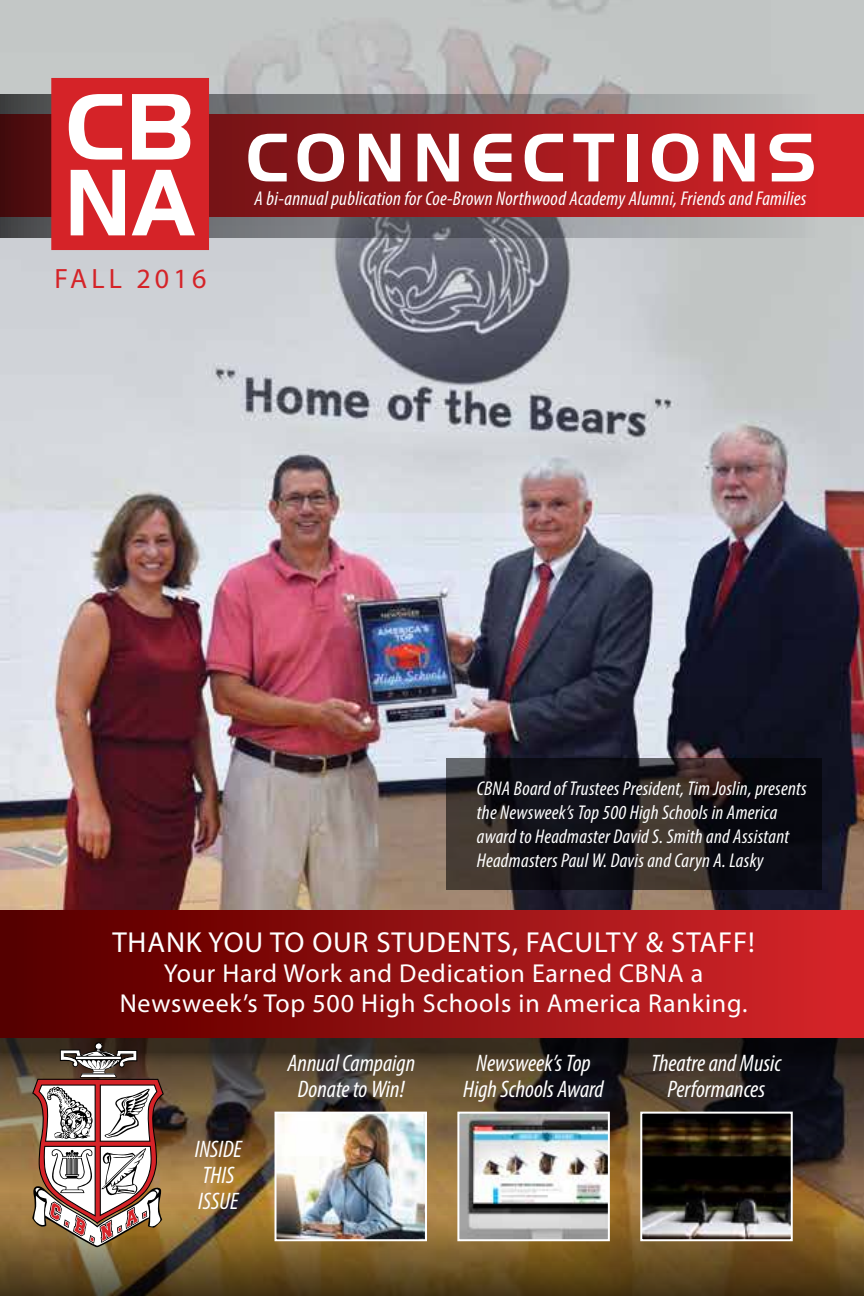
<style>
.page{position:relative;width:864px;height:1296px;background:#fff}
.page>*{position:absolute;margin:0;border:0;box-sizing:border-box;transform-origin:0 0}
.t1{font:700 71.6px "Handel Got D";letter-spacing:.11em;color:#fff}
.t2{font:29px "Myriad Pro";letter-spacing:.03em;color:#fff}
.t3{font:28px "Myriad Pro";letter-spacing:.15em;color:#d52328}
.t4{font:26px/30px "Myriad Pro";letter-spacing:.03em;color:#fff;text-align:center}
.t5{font:italic condensed 24px/26px "Myriad Pro";color:#fff;text-align:center}
.t6{font:italic condensed 20px/24px "Myriad Pro";letter-spacing:.015em;color:#fff}
</style>
<div class="page">
<img style="left:0;top:0;width:864px;height:911px">
<svg style="left:0;top:1037px;width:864px;height:142px;background:#48392a"></svg>
<svg style="left:0;top:1179px;width:864px;height:117px;background:#705426"></svg>
<svg style="left:0;top:94px;width:863px;height:144px;background:#98393d"></svg>
<svg style="left:51px;top:78px;width:158px;height:172px"></svg>
<svg style="left:32px;top:1042px;width:132px;height:205px"></svg>
<svg style="left:446px;top:759px;width:376px;height:131px;background:#1d1a1d"></svg>
<img style="left:278px;top:1115px;width:146px;height:123px">
<div style="left:275px;top:1112px;width:152px;height:129px;border:2px solid #fff"></div>
<img style="left:460px;top:1115px;width:147px;height:123px">
<div style="left:457px;top:1112px;width:153px;height:129px;border:2px solid #fff"></div>
<img style="left:643px;top:1115px;width:147px;height:123px">
<div style="left:640px;top:1112px;width:153px;height:129px;border:2px solid #fff"></div>
<div style="left:0;top:911px;width:864px;height:126px;background:linear-gradient(to right,#530000,#d7262b)"></div>
<h1 class="t1" style="left:246px;top:117px;width:572px">CONNECTIONS</h1>
<h3 class="t3" style="left:54px;top:261px;width:154px">FALL 2016</h3>
<p class="t6" style="left:255px;top:186px;width:553px">A bi-annual publication for Coe-Brown Northwood Academy Alumni, Friends and Families</p>
<p class="t6" style="left:477px;top:776px;width:331px">CBNA Board of Trustees President, Tim Joslin, presents the Newsweek’s Top 500 High Schools in America award to Headmaster David S. Smith and Assistant Headmasters Paul W. Davis and Caryn A. Lasky</p>
<h2 class="t2" style="left:112px;top:924px;width:644px">THANK YOU TO OUR STUDENTS, FACULTY &amp; STAFF!</h2>
<h3 class="t4" style="left:120px;top:958px;width:629px">Your Hard Work and Dedication Earned CBNA a<br>Newsweek’s Top 500 High Schools in America Ranking.</h3>
<p class="t5" style="left:195px;top:1136px;width:49px;text-align:left">INSIDE<br>THIS<br>ISSUE</p>
<p class="t5" style="left:287px;top:1049px;width:129px">Annual Campaign<br>Donate to Win!</p>
<p class="t5" style="left:463px;top:1049px;width:142px">Newsweek’s Top<br>High Schools Award</p>
<p class="t5" style="left:651px;top:1049px;width:132px">Theatre and Music<br>Performances</p>
</div>
